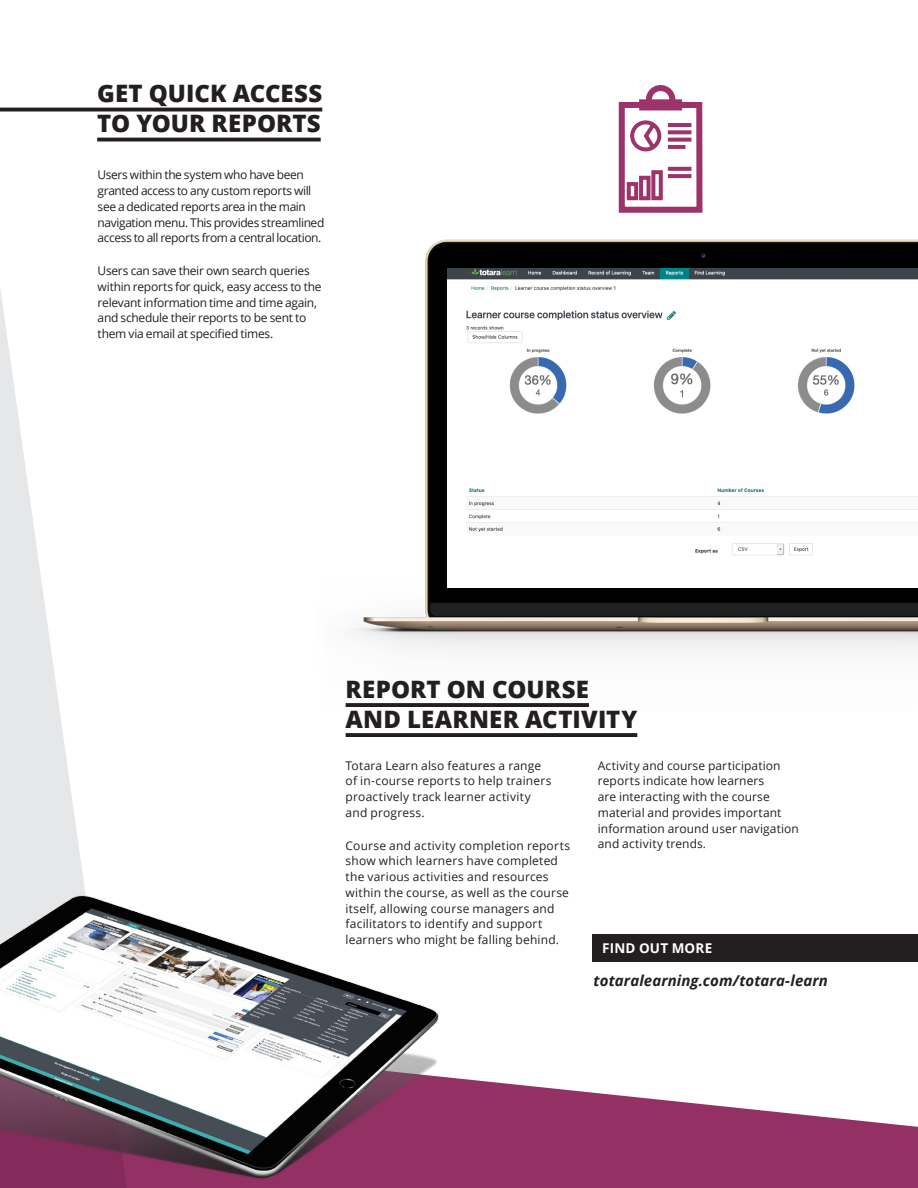
<style>
.page{position:relative;width:918px;height:1188px;background:#fff}
.page>*{position:absolute;margin:0;border:0;box-sizing:border-box;transform-origin:0 0}
.t1{font:800 24px/30px "Open Sans";letter-spacing:.005em;color:#231f20}
.t2{font:italic 700 15px "Open Sans";letter-spacing:.005em;color:#231f20}
.t3{font:700 13.5px "Open Sans";letter-spacing:.015em;color:#fff}
.t4{font:12px/15.8px "Open Sans";letter-spacing:.005em;color:#231f20}
.t5{font:12px/15.8px "Open Sans";letter-spacing:-.035em;color:#231f20}
.t6{font:12px/15.8px "Open Sans";letter-spacing:-.025em;color:#231f20}
</style>
<div class="page">
<svg style="left:0;top:107px;width:133px;height:666px"></svg>
<svg style="left:580px;top:1091px;width:338px;height:97px;fill:#933064"></svg>
<svg style="left:618px;top:85px;width:85px;height:39px"></svg>
<img style="left:252px;top:124px;width:666px;height:613px">
<img style="left:448px;top:268px;width:470px;height:319px">
<img style="left:0;top:773px;width:580px;height:415px">
<svg style="left:0;top:108px;width:322px;height:4px"></svg>
<svg style="left:97px;top:138px;width:224px;height:4px"></svg>
<svg style="left:346px;top:703px;width:243px;height:4px"></svg>
<svg style="left:346px;top:733px;width:291px;height:4px"></svg>
<div style="left:593px;top:934px;width:325px;height:27px;background:#231f20"></div>
<h1 class="t1" style="left:97px;top:77px;width:227px">GET QUICK ACCESS<br>TO YOUR REPORTS</h1>
<p class="t5" style="left:98px;top:167px;width:228px">Users within the system who have been granted access to any custom reports will see a dedicated reports area in the main navigation menu. This provides streamlined access to all reports from a central location.</p>
<p class="t6" style="left:98px;top:263px;width:225px">Users can save their own search queries within reports for quick, easy access to the relevant information time and time again, and schedule their reports to be sent to them via email at specified times.</p>
<h1 class="t1" style="left:346px;top:673px;width:293px">REPORT ON COURSE<br>AND LEARNER ACTIVITY</h1>
<p class="t4" style="left:346px;top:757px;width:207px">Totara Learn also features a range of in-course reports to help trainers proactively track learner activity and progress.</p>
<p class="t4" style="left:346px;top:837px;width:226px">Course and activity completion reports show which learners have completed the various activities and resources within the course, as well as the course itself, allowing course managers and facilitators to identify and support learners who might be falling behind.</p>
<p class="t4" style="left:598px;top:757px;width:202px">Activity and course participation reports indicate how learners<br>are interacting with the course material and provides important information around user navigation and activity trends.</p>
<p class="t3" style="left:602px;top:939px;width:112px">FIND OUT MORE</p>
<p class="t2" style="left:594px;top:969px;width:236px">totaralearning.com/totara-learn</p>
</div>
